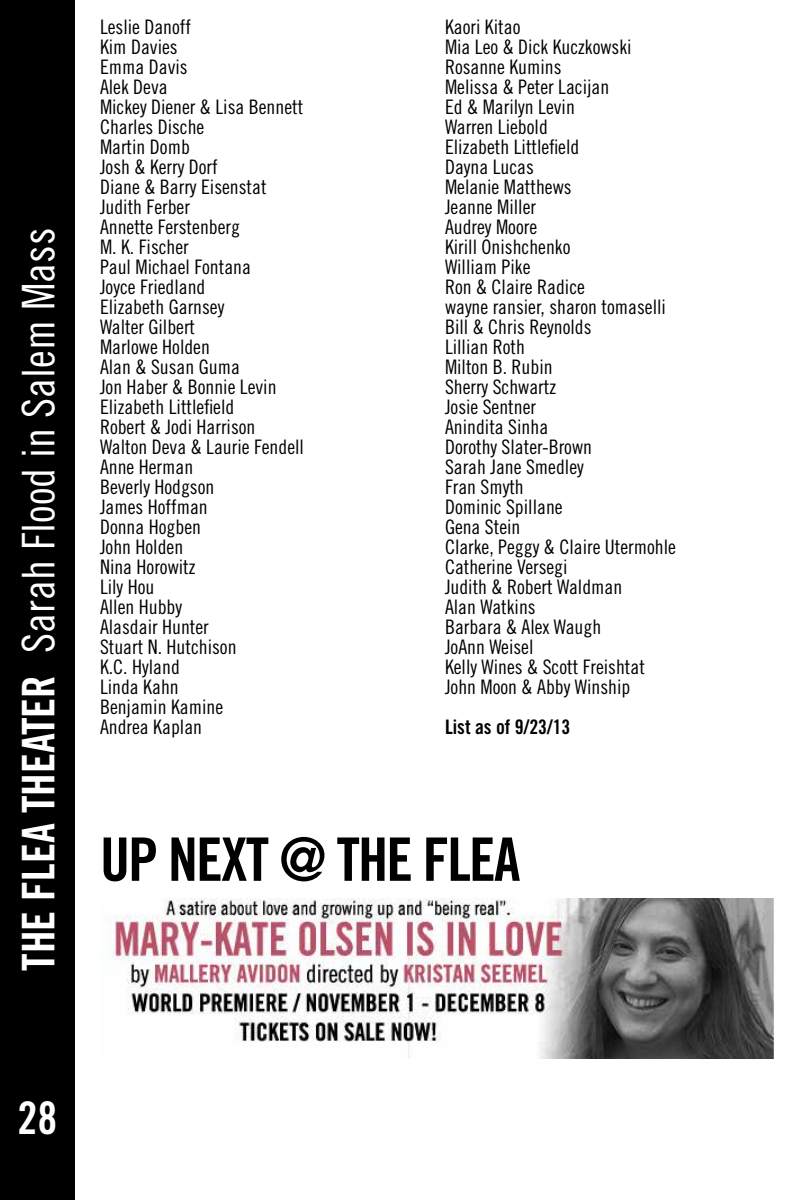
<style>
.page{position:relative;width:800px;height:1200px;background:#fff}
.page>*{position:absolute;margin:0;border:0;box-sizing:border-box;transform-origin:0 0}
.t1{font:60px "Trade Gothic LT Std Bd Cn 20";letter-spacing:-.03em;color:#000}
.t2{font:45px "Trade Gothic LT Std Cn 18";color:#fff}
.t3{font:45px "Trade Gothic LT Std Bd Cn 20";color:#fff}
.t4{font:26.25px "Trade Gothic LT Std Bd Cn 20";color:#fff}
.t5{font:20px/20px "Trade Gothic LT Std Cn 18";color:#000}
.t6{font:20px "Trade Gothic LT Std Bd Cn 20";color:#000}
.s1{font-family:"Trade Gothic LT Std Bd Cn 20"}
</style>
<div class="page">
<div style="left:0;top:0;width:75px;height:1200px;background:#000"></div>
<img style="left:100px;top:899px;width:674px;height:160px">
<h2 class="t2" style="left:12px;top:971px;width:744px;rotate:-90deg"><span class="s1">THE FLEA THEATER</span> Sarah Flood in Salem Mass</h2>
<p class="t5" style="left:100px;top:17px;width:206px">Leslie Danoff<br>Kim Davies<br>Emma Davis<br>Alek Deva<br>Mickey Diener &amp; Lisa Bennett<br>Charles Dische<br>Martin Domb<br>Josh &amp; Kerry Dorf<br>Diane &amp; Barry Eisenstat<br>Judith Ferber<br>Annette Ferstenberg<br>M. K. Fischer<br>Paul Michael Fontana<br>Joyce Friedland<br>Elizabeth Garnsey<br>Walter Gilbert<br>Marlowe Holden<br>Alan &amp; Susan Guma<br>Jon Haber &amp; Bonnie Levin<br>Elizabeth Littlefield<br>Robert &amp; Jodi Harrison<br>Walton Deva &amp; Laurie Fendell<br>Anne Herman<br>Beverly Hodgson<br>James Hoffman<br>Donna Hogben<br>John Holden<br>Nina Horowitz<br>Lily Hou<br>Allen Hubby<br>Alasdair Hunter<br>Stuart N. Hutchison<br>K.C. Hyland<br>Linda Kahn<br>Benjamin Kamine<br>Andrea Kaplan</p>
<p class="t5" style="left:445px;top:17px;width:233px">Kaori Kitao<br>Mia Leo &amp; Dick Kuczkowski<br>Rosanne Kumins<br>Melissa &amp; Peter Lacijan<br>Ed &amp; Marilyn Levin<br>Warren Liebold<br>Elizabeth Littlefield<br>Dayna Lucas<br>Melanie Matthews<br>Jeanne Miller<br>Audrey Moore<br>Kirill Onishchenko<br>William Pike<br>Ron &amp; Claire Radice<br>wayne ransier, sharon tomaselli<br>Bill &amp; Chris Reynolds<br>Lillian Roth<br>Milton B. Rubin<br>Sherry Schwartz<br>Josie Sentner<br>Anindita Sinha<br>Dorothy Slater-Brown<br>Sarah Jane Smedley<br>Fran Smyth<br>Dominic Spillane<br>Gena Stein<br>Clarke, Peggy &amp; Claire Utermohle<br>Catherine Versegi<br>Judith &amp; Robert Waldman<br>Alan Watkins<br>Barbara &amp; Alex Waugh<br>JoAnn Weisel<br>Kelly Wines &amp; Scott Freishtat<br>John Moon &amp; Abby Winship</p>
<p class="t6" style="left:445px;top:715px;width:127px">LIST AS OF 9/23/13</p>
<h1 class="t1" style="left:100px;top:823px;width:422px">UP NEXT @ THE FLEA</h1>
<h3 class="t4" style="left:42px;top:1091px;width:13px">3</h3>
<h2 class="t3" style="left:18px;top:1091px;width:41px">28</h2>
</div>
